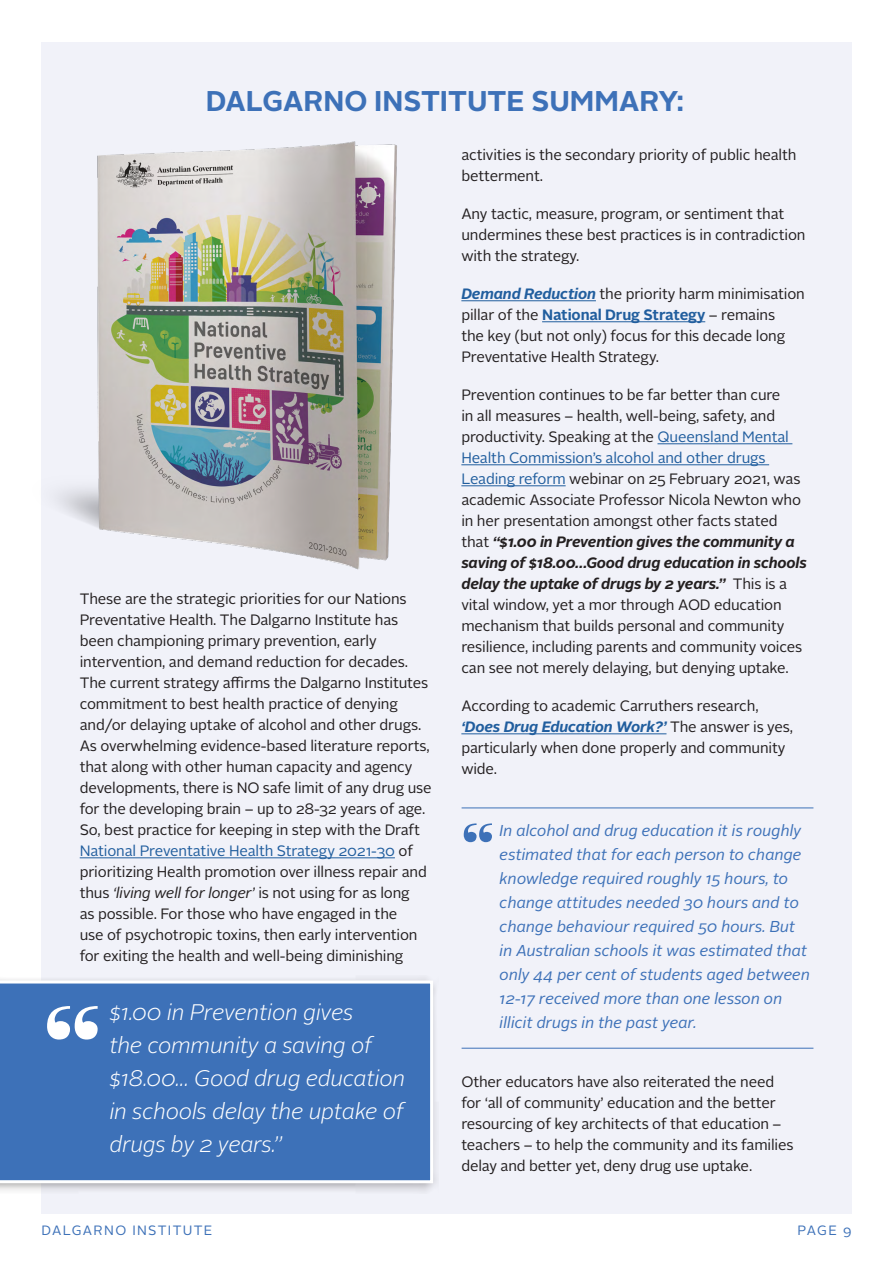
<style>
.page{position:relative;width:893px;height:1263px;background:#fff}
.page>*{position:absolute;margin:0;border:0;box-sizing:border-box;transform-origin:0 0}
.t1{font:169.2px "Modern";color:#fff;scale:1.13 1}
.t2{font:94.5px "Modern";color:#3d71b8;scale:1.13 1}
.t3{font:700 28.5px "Alright Sans";color:#3d71b8}
.t4{font:italic 300 22.5px/33px "Alright Sans";letter-spacing:-.01em;color:#fff}
.t5{font:italic 15.75px/24px "Alright Sans";color:#3d71b8}
.t6{font:15px/21px "Alright Sans";letter-spacing:-.01em;color:#231f20}
.t7{font:13.5px "Alright Sans";letter-spacing:.1em;color:#3d71b8}
.s1{color:#215e9e}
.s2{font-style:italic}
.s3{font-weight:700;font-style:italic;color:#215e9e}
.s4{font-weight:700;color:#215e9e}
.s5{font-weight:700;font-style:italic}
</style>
<div class="page">
<div style="left:41px;top:42px;width:810px;height:1172px;background:#f1f2f9"></div>
<hr style="left:80px;top:857px;width:315px;height:1px;background:#215e9e">
<hr style="left:461px;top:300px;width:135px;height:1px;background:#215e9e">
<hr style="left:542px;top:321px;width:163px;height:1px;background:#215e9e">
<hr style="left:657px;top:443px;width:135px;height:1px;background:#215e9e">
<hr style="left:461px;top:464px;width:308px;height:1px;background:#215e9e">
<hr style="left:461px;top:485px;width:105px;height:1px;background:#215e9e">
<hr style="left:461px;top:733px;width:205px;height:1px;background:#215e9e">
<img style="left:57px;top:141px;width:340px;height:429px">
<hr style="left:462px;top:807px;width:351px;height:1px;background:#3d71b8">
<hr style="left:462px;top:1048px;width:351px;height:1px;background:#3d71b8">
<div style="left:0;top:975px;width:438px;height:219px;background:#231f20;opacity:.36"></div>
<div style="left:0;top:980px;width:433px;height:203px;background:#3d71b8"></div>
<h3 class="t3" style="left:206px;top:81px;width:479px">DALGARNO INSTITUTE SUMMARY:</h3>
<p class="t6" style="left:80px;top:589px;width:353px">These are the strategic priorities for our Nations Preventative Health. The Dalgarno Institute has been championing primary prevention, early intervention, and demand reduction for decades.<br>The current strategy affirms the Dalgarno Institutes commitment to best health practice of denying and/or delaying uptake of alcohol and other drugs.<br>As overwhelming evidence-based literature reports, that along with other human capacity and agency developments, there is NO safe limit of any drug use for the developing brain – up to 28-32 years of age.<br>So, best practice for keeping in step with the Draft <span class="s1">National Preventative Health Strategy 2021-30</span> of prioritizing Health promotion over illness repair and thus <span class="s2">‘living well for longer’</span> is not using for as long<br>as possible. For those who have engaged in the<br>use of psychotropic toxins, then early intervention for exiting the health and well-being diminishing</p>
<h1 class="t1" style="left:43px;top:1002px;width:52px">“</h1>
<h3 class="t4" style="left:110px;top:996px;width:297px">$1.00 in Prevention gives<br>the community a saving of $18.00... Good drug education in schools delay the uptake of</h3>
<h3 class="t4" style="left:110px;top:1128px;width:175px">drugs by 2 years.”</h3>
<p class="t6" style="left:461px;top:145px;width:337px">activities is the secondary priority of public health betterment.</p>
<p class="t6" style="left:461px;top:204px;width:346px">Any tactic, measure, program, or sentiment that undermines these best practices is in contradiction with the strategy.</p>
<p class="t6" style="left:461px;top:284px;width:345px"><span class="s3">Demand Reduction</span> the priority harm minimisation pillar of the <span class="s4">National Drug Strategy</span> – remains<br>the key (but not only) focus for this decade long Preventative Health Strategy.</p>
<p class="t6" style="left:461px;top:385px;width:347px">Prevention continues to be far better than cure<br>in all measures – health, well-being, safety, and productivity. Speaking at the <span class="s1">Queensland Mental Health Commission’s alcohol and other drugs Leading reform</span> webinar on 25 February 2021, was academic Associate Professor Nicola Newton who in her presentation amongst other facts stated that <span class="s5">“$1.00 in Prevention gives the community a saving of $18.00…Good drug education in schools delay the uptake of drugs by 2 years.”</span> This is a vital window, yet a mor through AOD education mechanism that builds personal and community resilience, including parents and community voices can see not merely delaying, but denying uptake.</p>
<p class="t6" style="left:461px;top:696px;width:333px">According to academic Carruthers research, <span class="s3">‘Does Drug Education Work?’</span> The answer is yes, particularly when done properly and community wide.</p>
<h2 class="t2" style="left:462px;top:821px;width:30px">“</h2>
<p class="t5" style="left:500px;top:819px;width:312px">In alcohol and drug education it is roughly estimated that for each person to change knowledge required roughly 15 hours, to change attitudes needed 30 hours and to change behaviour required 50 hours. But in Australian schools it was estimated that only 44 per cent of students aged between 12-17 received more than one lesson on illicit drugs in the past year.</p>
<p class="t6" style="left:461px;top:1072px;width:334px">Other educators have also reiterated the need for ‘all of community’ education and the better resourcing of key architects of that education – teachers – to help the community and its families delay and better yet, deny drug use uptake.</p>
<p class="t7" style="left:41px;top:1221px;width:173px">DALGARNO INSTITUTE</p>
<p class="t7" style="left:798px;top:1221px;width:55px">PAGE 9</p>
</div>
